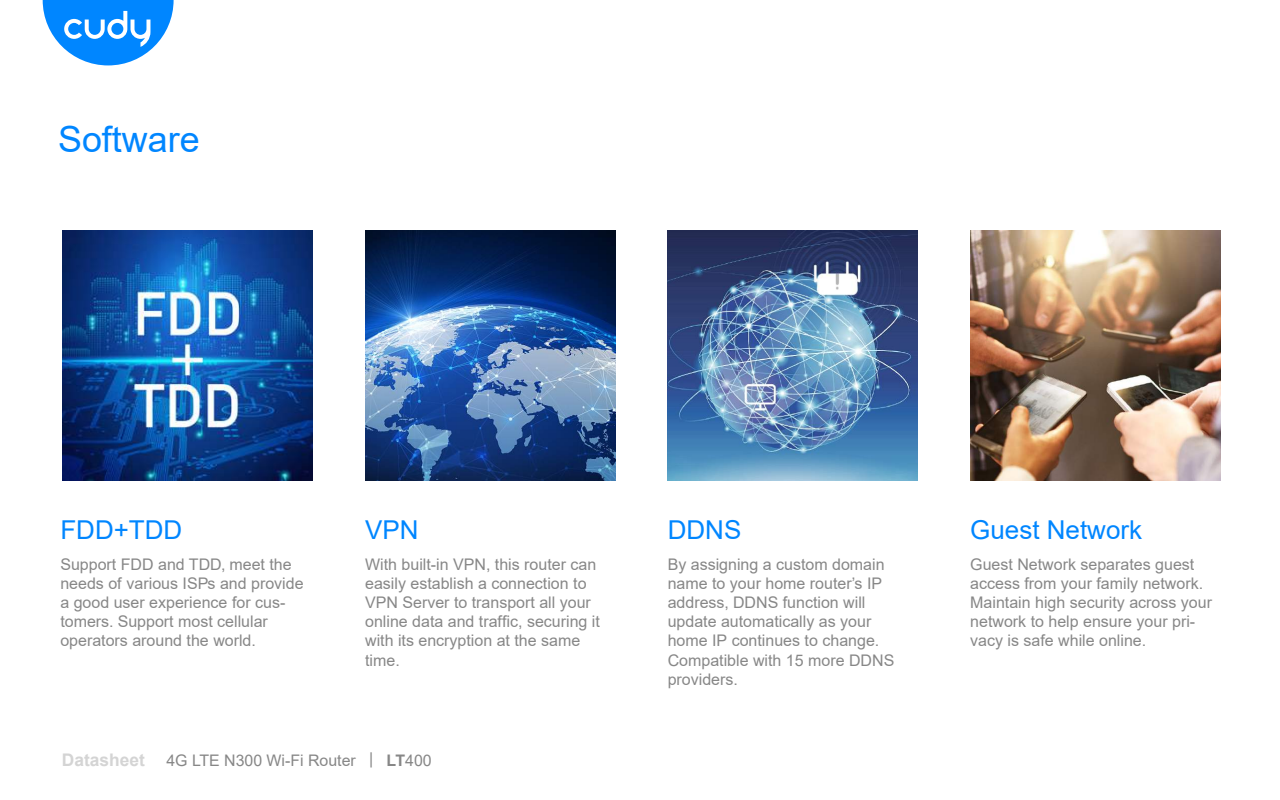
<style>
.page{position:relative;width:1280px;height:800px;background:#fff}
.page>*{position:absolute;margin:0;border:0;box-sizing:border-box;transform-origin:0 0}
.t1{font:35.9px "Arial";color:#0086ff}
.t2{font:26px "Arial";color:#0086ff}
.t3{font:16px/19.2px "Arial";color:#878787}
.t4{font:15.9px "Arial";color:#878787}
.s1{font-weight:700;font-size:17.4px;color:#d4d4d4}
.s2{font-weight:700}
</style>
<div class="page">
<svg style="left:43px;top:0;width:131px;height:65px"></svg>
<img style="left:970px;top:230px;width:250px;height:250px">
<img style="left:668px;top:230px;width:250px;height:250px">
<img style="left:365px;top:230px;width:250px;height:250px">
<img style="left:63px;top:230px;width:250px;height:250px">
<h1 class="t1" style="left:58px;top:115px;width:143px">Software</h1>
<h2 class="t2" style="left:60px;top:512px;width:124px">FDD+TDD</h2>
<p class="t3" style="left:60px;top:554px;width:245px">Support FDD and TDD, meet the needs of various ISPs and provide a good user experience for cus&shy;tomers. Support most cellular operators around the world.</p>
<h2 class="t2" style="left:365px;top:512px;width:55px">VPN</h2>
<p class="t3" style="left:365px;top:554px;width:236px">With built-in VPN, this router can easily establish a connection to<br>VPN Server to transport all your online data and traffic, securing it with its encryption at the same time.</p>
<p class="t4" style="left:62px;top:749px;width:372px"><span class="s1">Datasheet</span> 4G LTE N300 Wi-Fi Router | <span class="s2">LT</span>400</p>
<h2 class="t2" style="left:668px;top:512px;width:75px">DDNS</h2>
<p class="t3" style="left:668px;top:554px;width:228px">By assigning a custom domain name to your home router’s IP address, DDNS function will update automatically as your home IP continues to change.<br>Compatible with 15 more DDNS providers.</p>
<h2 class="t2" style="left:970px;top:512px;width:173px">Guest Network</h2>
<p class="t3" style="left:970px;top:554px;width:243px">Guest Network separates guest access from your family network.<br>Maintain high security across your network to help ensure your pri&shy;vacy is safe while online.</p>
</div>
